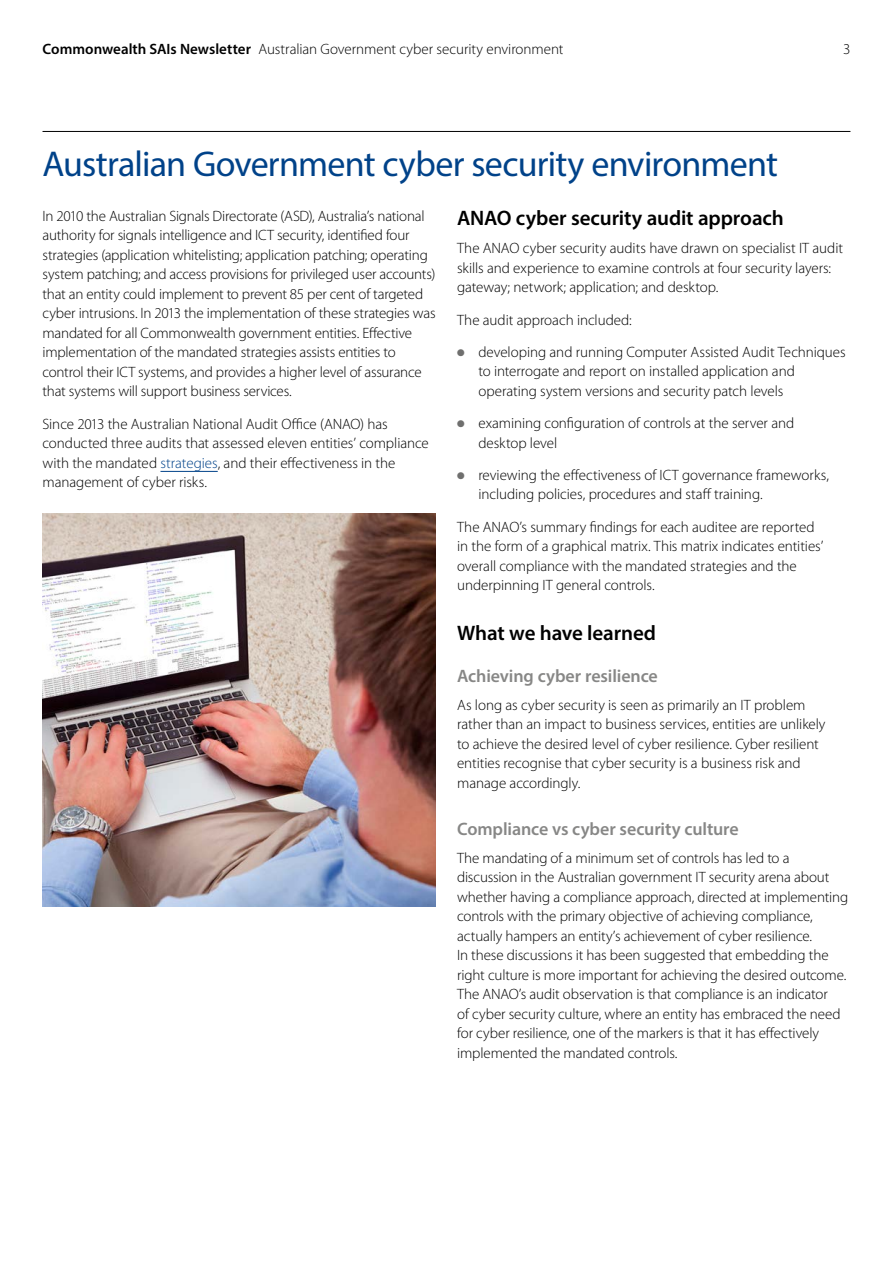
<style>
.page{position:relative;width:893px;height:1263px;background:#fff}
.page>*{position:absolute;margin:0;border:0;box-sizing:border-box;transform-origin:0 0}
.t1{font:36px "Myriad Pro";letter-spacing:-.02em;color:#004289}
.t2{font:600 21px "Myriad Pro";letter-spacing:-.005em;color:#000}
.t3{font:600 18px "Myriad Pro";letter-spacing:-.005em;color:#878786}
.t4{font:300 15px/19.5px "Myriad Pro";letter-spacing:-.005em;color:#000}
.s1{font-weight:600}
.s2{color:#004289}
</style>
<div class="page">
<hr style="left:43px;top:131px;width:807px;height:1px;background:#000">
<hr style="left:160px;top:471px;width:58px;height:1px;background:#004289">
<img style="left:43px;top:513px;width:393px;height:394px">
<p class="t4" style="left:43px;top:39px;width:522px"><span class="s1">Commonwealth SAIs Newsletter</span> Australian Government cyber security environment</p>
<p class="t4" style="left:843px;top:39px;width:9px">3</p>
<h1 class="t1" style="left:43px;top:142px;width:737px">Australian Government cyber security environment</h1>
<p class="t4" style="left:43px;top:206px;width:395px">In 2010 the Australian Signals Directorate (ASD), Australia’s national authority for signals intelligence and ICT security, identified four strategies (application whitelisting; application patching; operating system patching; and access provisions for privileged user accounts) that an entity could implement to prevent 85 per cent of targeted cyber intrusions. In 2013 the implementation of these strategies was mandated for all Commonwealth government entities. Effective implementation of the mandated strategies assists entities to control their ICT systems, and provides a higher level of assurance that systems will support business services.</p>
<p class="t4" style="left:43px;top:414px;width:388px">Since 2013 the Australian National Audit Office (ANAO) has conducted three audits that assessed eleven entities’ compliance with the mandated <span class="s2">strategies</span>, and their effectiveness in the management of cyber risks.</p>
<h2 class="t2" style="left:457px;top:205px;width:328px">ANAO cyber security audit approach</h2>
<p class="t4" style="left:457px;top:239px;width:387px">The ANAO cyber security audits have drawn on specialist IT audit skills and experience to examine controls at four security layers: gateway; network; application; and desktop.</p>
<p class="t4" style="left:478px;top:304px;width:369px;line-height:32.2px;text-indent:-21px">The audit approach included:<br>developing and running Computer Assisted Audit Techniques</p>
<p class="t4" style="left:478px;top:362px;width:318px">to interrogate and report on installed application and operating system versions and security patch levels</p>
<p class="t4" style="left:478px;top:414px;width:317px">examining configuration of controls at the server and desktop level</p>
<p class="t4" style="left:478px;top:465px;width:352px">reviewing the effectiveness of ICT governance frameworks, including policies, procedures and staff training.</p>
<p class="t4" style="left:457px;top:517px;width:368px">The ANAO’s summary findings for each auditee are reported in the form of a graphical matrix. This matrix indicates entities’ overall compliance with the mandated strategies and the underpinning IT general controls.</p>
<h2 class="t2" style="left:457px;top:619px;width:200px">What we have learned</h2>
<p class="t3" style="left:457px;top:664px;width:202px">Achieving cyber resilience</p>
<p class="t4" style="left:457px;top:695px;width:370px">As long as cyber security is seen as primarily an IT problem rather than an impact to business services, entities are unlikely to achieve the desired level of cyber resilience. Cyber resilient entities recognise that cyber security is a business risk and manage accordingly.</p>
<p class="t3" style="left:457px;top:817px;width:283px">Compliance vs cyber security culture</p>
<p class="t4" style="left:457px;top:848px;width:393px">The mandating of a minimum set of controls has led to a discussion in the Australian government IT security arena about whether having a compliance approach, directed at implementing controls with the primary objective of achieving compliance, actually hampers an entity’s achievement of cyber resilience.<br>In these discussions it has been suggested that embedding the right culture is more important for achieving the desired outcome.<br>The ANAO’s audit observation is that compliance is an indicator<br>of cyber security culture, where an entity has embraced the need for cyber resilience, one of the markers is that it has effectively implemented the mandated controls.</p>
</div>
